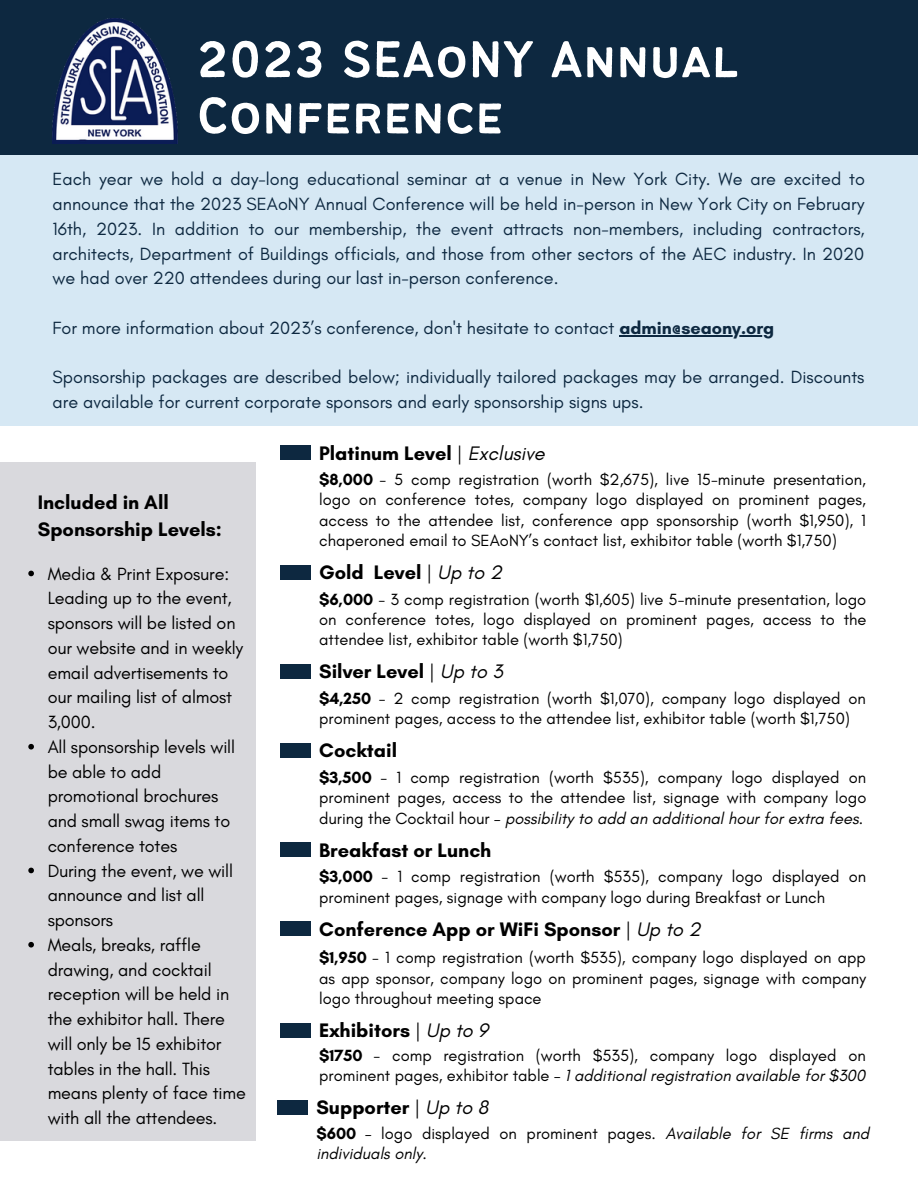
<style>
.page{position:relative;width:918px;height:1188px;background:#fff}
.page>*{position:absolute;margin:0;border:0;box-sizing:border-box;transform-origin:0 0}
.t1{font:56.85px/56.2px "Bantayog";color:#fff}
.t2{font:700 19.95px/27px "Glacial Indifference";color:#000}
.t3{font:18px/24.8px "Glacial Indifference";color:#0d2840;text-align:justify}
.t4{font:18px/24.8px "Glacial Indifference";letter-spacing:-.01em;color:#000}
.t5{font:16.5px/20.2px "Glacial Indifference";color:#000;text-align:justify}
.t6{font:italic 16.5px/20.2px "Glacial Indifference";color:#000}
.s1{font-weight:700}
.s2{font-weight:400}
.s3{font-weight:400;font-style:italic}
.s4{font-style:italic}
.s5{font-weight:700;font-style:normal}
.s6{font-style:normal}
</style>
<div class="page">
<div style="left:0;top:154px;width:918px;height:272px;background:#d6e8f4"></div>
<div style="left:0;top:0;width:918px;height:154px;background:#0d2840"></div>
<img style="left:53px;top:18px;width:125px;height:125px">
<div style="left:0;top:463px;width:255px;height:678px;background:#d9d9dd"></div>
<svg style="left:28px;top:571px;width:6px;height:5px"></svg>
<svg style="left:28px;top:744px;width:6px;height:6px"></svg>
<svg style="left:28px;top:868px;width:6px;height:5px"></svg>
<svg style="left:28px;top:942px;width:6px;height:6px"></svg>
<hr style="left:619px;top:335px;width:155px;height:1px;background:#0d2840">
<div style="left:281px;top:445px;width:30px;height:15px;background:#0d2840"></div>
<div style="left:281px;top:565px;width:30px;height:14px;background:#0d2840"></div>
<div style="left:281px;top:664px;width:30px;height:15px;background:#0d2840"></div>
<div style="left:281px;top:743px;width:30px;height:15px;background:#0d2840"></div>
<div style="left:281px;top:843px;width:30px;height:14px;background:#0d2840"></div>
<div style="left:281px;top:1023px;width:30px;height:14px;background:#0d2840"></div>
<div style="left:278px;top:1100px;width:30px;height:15px;background:#0d2840"></div>
<div style="left:281px;top:922px;width:30px;height:14px;background:#0d2840"></div>
<h1 class="t1" style="left:197px;top:35px;width:544px">2023 SEAoNY Annual<br>Conference</h1>
<p class="t3" style="left:53px;top:167px;width:814px">Each year we hold a day-long educational seminar at a venue in New York City. We are excited to announce that the 2023 SEAoNY Annual Conference will be held in-person in New York City on February 16th, 2023. In addition to our membership, the event attracts non-members, including contractors, architects, Department of Buildings officials, and those from other sectors of the AEC industry. In 2020 we had over 220 attendees during our last in-person conference.</p>
<p class="t3" style="left:53px;top:315px;width:723px">For more information about 2023’s conference, don't hesitate to contact <span class="s1">admin@seaony.org</span></p>
<p class="t3" style="left:53px;top:365px;width:813px">Sponsorship packages are described below; individually tailored packages may be arranged. Discounts are available for current corporate sponsors and early sponsorship signs ups.</p>
<p class="t2" style="left:319px;top:439px;width:227px">Platinum Level <span class="s2">|</span> <span class="s3">Exclusive</span></p>
<p class="t5" style="left:319px;top:469px;width:548px"><span class="s1">$8,000</span> - 5 comp registration (worth $2,675), live 15-minute presentation, logo on conference totes, company logo displayed on prominent pages, access to the attendee list, conference app sponsorship (worth $1,950), 1 chaperoned email to SEAoNY’s contact list, exhibitor table (worth $1,750)</p>
<p class="t2" style="left:319px;top:558px;width:184px">Gold Level <span class="s2">|</span> <span class="s3">Up to 2</span></p>
<p class="t5" style="left:319px;top:589px;width:549px"><span class="s1">$6,000</span> - 3 comp registration (worth $1,605) live 5-minute presentation, logo on conference totes, logo displayed on prominent pages, access to the attendee list, exhibitor table (worth $1,750)</p>
<p class="t2" style="left:319px;top:658px;width:185px">Silver Level <span class="s2">|</span> <span class="s3">Up to 3</span></p>
<p class="t5" style="left:319px;top:688px;width:548px"><span class="s1">$4,250</span> - 2 comp registration (worth $1,070), company logo displayed on prominent pages, access to the attendee list, exhibitor table (worth $1,750)</p>
<p class="t2" style="left:319px;top:737px;width:79px">Cocktail</p>
<p class="t5" style="left:319px;top:767px;width:549px"><span class="s1">$3,500</span> - 1 comp registration (worth $535), company logo displayed on prominent pages, access to the attendee list, signage with company logo during the Cocktail hour – <span class="s4">possibility to add an additional hour for extra fees.</span></p>
<p class="t2" style="left:319px;top:836px;width:174px">Breakfast or Lunch</p>
<p class="t5" style="left:319px;top:867px;width:549px"><span class="s1">$3,000</span> - 1 comp registration (worth $535), company logo displayed on prominent pages, signage with company logo during Breakfast or Lunch</p>
<p class="t2" style="left:38px;top:489px;width:186px">Included in All<br>Sponsorship Levels:</p>
<p class="t4" style="left:48px;top:561px;width:200px">Media &amp; Print Exposure:<br>Leading up to the event, sponsors will be listed on our website and in weekly email advertisements to our mailing list of almost<br>3,000.<br>All sponsorship levels will be able to add promotional brochures and small swag items to conference totes<br>During the event, we will announce and list all sponsors<br>Meals, breaks, raffle drawing, and cocktail reception will be held in the exhibitor hall. There will only be 15 exhibitor tables in the hall. This means plenty of face time with all the attendees.</p>
<p class="t2" style="left:319px;top:915px;width:383px">Conference App or WiFi Sponsor <span class="s2">|</span> <span class="s3">Up to 2</span></p>
<p class="t5" style="left:319px;top:947px;width:549px"><span class="s1">$1,950</span> - 1 comp registration (worth $535), company logo displayed on app as app sponsor, company logo on prominent pages, signage with company logo throughout meeting space</p>
<p class="t2" style="left:319px;top:1016px;width:171px">Exhibitors <span class="s2">|</span> <span class="s3">Up to 9</span></p>
<p class="t5" style="left:319px;top:1045px;width:548px"><span class="s1">$1750</span> - comp registration (worth $535), company logo displayed on prominent pages, exhibitor table – <span class="s4">1 additional registration available for $300</span></p>
<p class="t2" style="left:316px;top:1094px;width:173px">Supporter <span class="s2">|</span> <span class="s3">Up to 8</span></p>
<p class="t6" style="left:316px;top:1123px;width:555px"><span class="s5">$600</span> <span class="s6">– logo displayed on prominent pages.</span> Available for SE firms and individuals only.</p>
</div>
